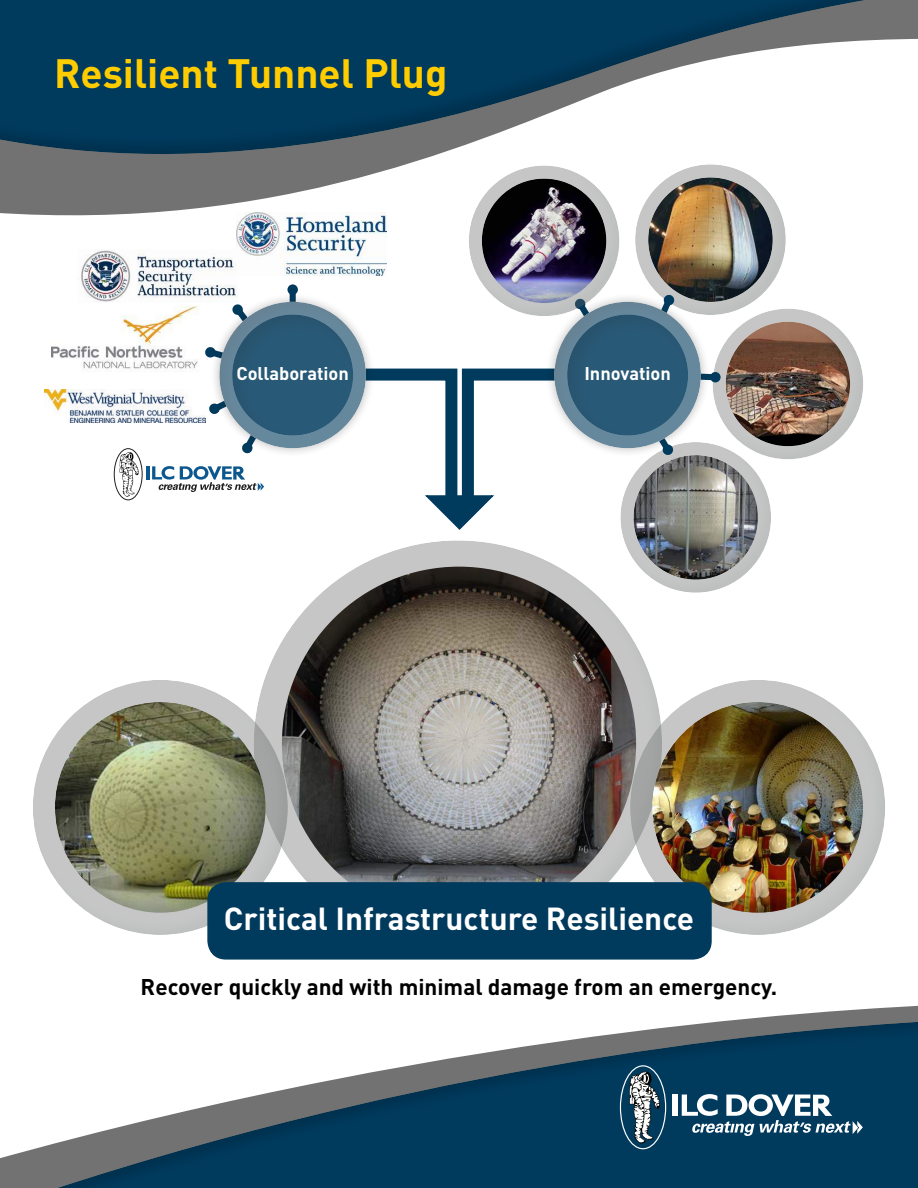
<style>
.page{position:relative;width:918px;height:1188px;background:#fff}
.page>*{position:absolute;margin:0;border:0;box-sizing:border-box;transform-origin:0 0}
.t1{font:700 40.5px "DIN";color:#fc0}
.t2{font:700 31.5px "DIN";color:#fff}
.t3{font:700 22.5px "DIN";color:#000}
.t4{font:700 18.15px "DIN";color:#fff}
</style>
<div class="page">
<img style="left:52px;top:307px;width:147px;height:62px">
<img style="left:237px;top:238px;width:149px;height:37px">
<img style="left:81px;top:250px;width:157px;height:52px">
<div style="left:634px;top:163px;width:152px;height:153px;background:#3f5a5c;opacity:.25"></div>
<div style="left:646px;top:175px;width:128px;height:127px;background:#3f5a5c;opacity:.25"></div>
<div style="left:711px;top:307px;width:152px;height:153px;background:#3f5a5c;opacity:.25"></div>
<div style="left:724px;top:319px;width:127px;height:128px;background:#3f5a5c;opacity:.25"></div>
<div style="left:619px;top:441px;width:152px;height:152px;background:#3f5a5c;opacity:.25"></div>
<div style="left:632px;top:452px;width:127px;height:128px;background:#3f5a5c;opacity:.25"></div>
<svg style="left:711px;top:370px;width:11px;height:14px"></svg>
<div style="left:710px;top:372px;width:11px;height:11px;background:#003a5d;border-radius:50%"></div>
<div style="left:252px;top:539px;width:410px;height:410px;background:#3f5a5c;opacity:.25"></div>
<img style="left:0;top:205px;width:786px;height:33px">
<svg style="left:0;top:0;width:918px;height:205px"></svg>
<svg style="left:746px;top:1005px;width:172px;height:14px"></svg>
<div style="left:0;top:1019px;width:918px;height:169px;background:#3f5a5c;opacity:.25"></div>
<div style="left:672px;top:1095px;width:6px;height:21px;background:#fff"></div>
<svg style="left:682px;top:1094px;width:181px;height:42px"></svg>
<div style="left:620px;top:1065px;width:46px;height:84px;border:1px solid #fff;border-radius:50%"></div>
<svg style="left:629px;top:1071px;width:31px;height:73px"></svg>
<img style="left:282px;top:567px;width:354px;height:354px;border-radius:177px">
<hr style="left:146px;top:466px;width:4px;height:13px;background:#0c588e">
<svg style="left:152px;top:466px;width:112px;height:26px"></svg>
<div style="left:114px;top:448px;width:29px;height:52px;border:1px solid #231f20;border-radius:50%"></div>
<svg style="left:120px;top:452px;width:19px;height:45px"></svg>
<img style="left:45px;top:389px;width:160px;height:33px">
<div style="left:287px;top:284px;width:11px;height:11px;background:#003a5d;border-radius:50%"></div>
<svg style="left:202px;top:300px;width:8px;height:58px"></svg>
<div style="left:545px;top:292px;width:166px;height:166px;background:#231f20;opacity:.5"></div>
<div style="left:553px;top:300px;width:150px;height:150px;background:#3f5a5c;opacity:.25"></div>
<div style="left:566px;top:314px;width:124px;height:123px;background:#3f5a5c;opacity:.25"></div>
<div style="left:467px;top:164px;width:153px;height:153px;background:#3f5a5c;opacity:.25"></div>
<div style="left:480px;top:176px;width:128px;height:127px;background:#3f5a5c;opacity:.25"></div>
<div style="left:629px;top:678px;width:257px;height:257px;background:#3f5a5c;opacity:.25"></div>
<div style="left:650px;top:700px;width:213px;height:213px;background:#3f5a5c;opacity:.25"></div>
<div style="left:31px;top:678px;width:257px;height:257px;background:#3f5a5c;opacity:.25"></div>
<div style="left:53px;top:700px;width:213px;height:213px;background:#3f5a5c;opacity:.25"></div>
<div style="left:208px;top:883px;width:503px;height:76px;background:#003a5d;border-radius:18px"></div>
<div style="left:207px;top:882px;width:505px;height:78px;border:2px solid #003a5d;border-radius:18px"></div>
<div style="left:210px;top:292px;width:166px;height:166px;background:#231f20;opacity:.5"></div>
<div style="left:218px;top:300px;width:150px;height:150px;background:#3f5a5c;opacity:.25"></div>
<div style="left:231px;top:314px;width:124px;height:123px;background:#3f5a5c;opacity:.25"></div>
<svg style="left:337px;top:363px;width:245px;height:167px"></svg>
<h1 class="t1" style="left:54px;top:47px;width:395px">Resilient Tunnel Plug</h1>
<p class="t4" style="left:236px;top:361px;width:114px">Collaboration</p>
<p class="t4" style="left:584px;top:361px;width:88px">Innovation</p>
<h2 class="t2" style="left:224px;top:898px;width:472px">Critical Infrastructure Resilience</h2>
<p class="t3" style="left:141px;top:972px;width:638px">Recover quickly and with minimal damage from an emergency.</p>
</div>
